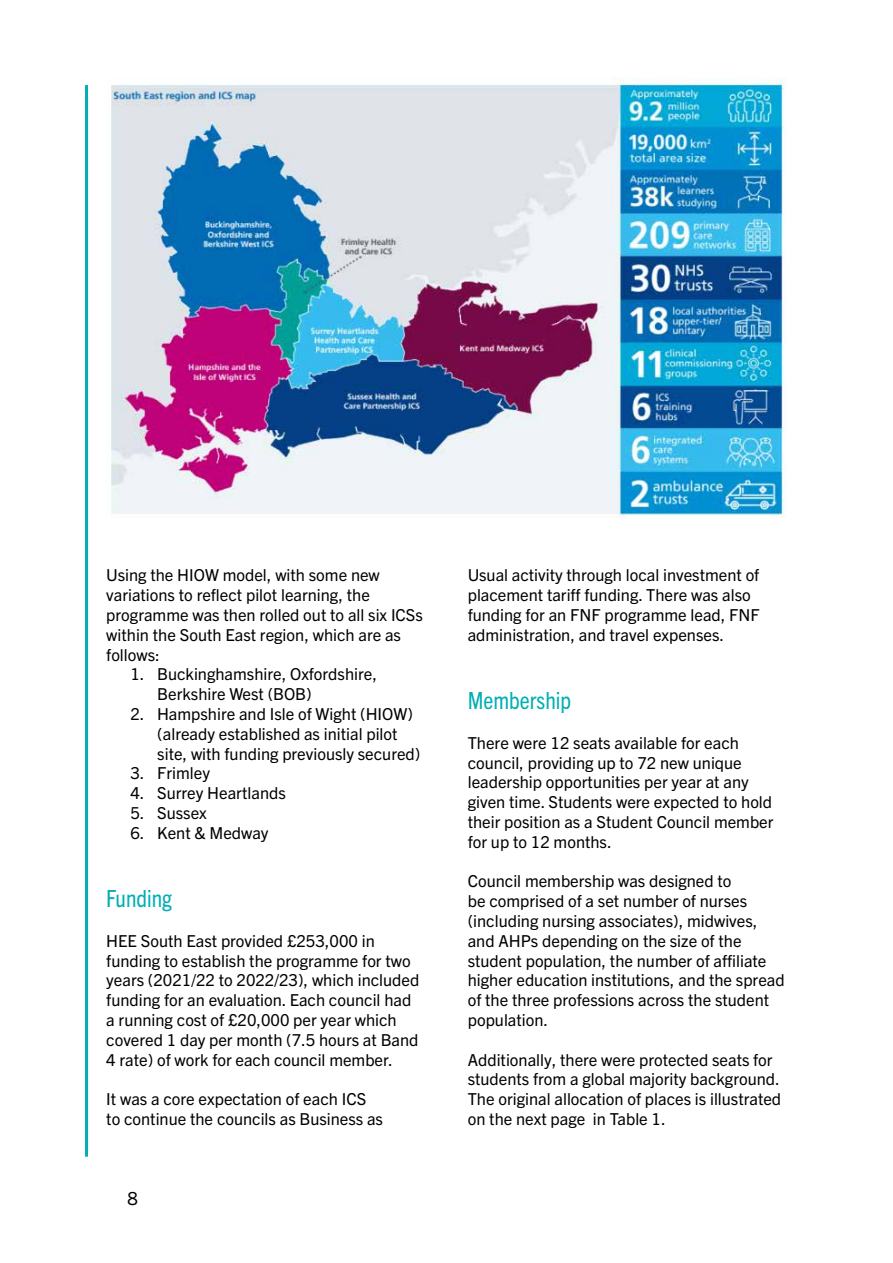
<style>
.page{position:relative;width:893px;height:1263px;background:#fff}
.page>*{position:absolute;margin:0;border:0;box-sizing:border-box;transform-origin:0 0}
.t1{font:condensed 24px "Trade Gothic Next";color:#00aeb3}
.t2{font:18px "Trade Gothic Next LT Pro";color:#000}
.t3{font:16.5px/19.8px "Trade Gothic Next";color:#000}
</style>
<div class="page">
<img style="left:111px;top:77px;width:674px;height:440px">
<hr style="left:85px;top:85px;width:3px;height:1072px;background:#00aeb3">
<p class="t3" style="left:106px;top:565px;width:318px">Using the HIOW model, with some new variations to reflect pilot learning, the programme was then rolled out to all six ICSs within the South East region, which are as follows:</p>
<p class="t3" style="left:157px;top:664px;width:221px;text-indent:-27px">1. Buckinghamshire, Oxfordshire,<br>Berkshire West (BOB)</p>
<p class="t3" style="left:157px;top:704px;width:265px;text-indent:-27px">2. Hampshire and Isle of Wight (HIOW) (already established as initial pilot site, with funding previously secured)</p>
<p class="t3" style="left:130px;top:763px;width:81px">3. Frimley</p>
<p class="t3" style="left:130px;top:783px;width:157px">4. Surrey Heartlands</p>
<p class="t3" style="left:130px;top:803px;width:78px">5. Sussex</p>
<p class="t3" style="left:130px;top:822px;width:140px">6. Kent &amp; Medway</p>
<h1 class="t1" style="left:106px;top:884px;width:67px">Funding</h1>
<p class="t3" style="left:106px;top:930px;width:314px">HEE South East provided £253,000 in funding to establish the programme for two years (2021/22 to 2022/23), which included funding for an evaluation. Each council had a running cost of £20,000 per year which covered 1 day per month (7.5 hours at Band 4 rate) of work for each council member.</p>
<p class="t3" style="left:106px;top:1089px;width:278px">It was a core expectation of each ICS to continue the councils as Business as</p>
<p class="t2" style="left:128px;top:1185px;width:12px">8</p>
<p class="t3" style="left:468px;top:565px;width:293px">Usual activity through local investment of placement tariff funding. There was also funding for an FNF programme lead, FNF administration, and travel expenses.</p>
<h1 class="t1" style="left:468px;top:686px;width:105px">Membership</h1>
<p class="t3" style="left:468px;top:732px;width:307px">There were 12 seats available for each council, providing up to 72 new unique leadership opportunities per year at any given time. Students were expected to hold their position as a Student Council member for up to 12 months.</p>
<p class="t3" style="left:468px;top:871px;width:318px">Council membership was designed to<br>be comprised of a set number of nurses (including nursing associates), midwives, and AHPs depending on the size of the student population, the number of affiliate higher education institutions, and the spread of the three professions across the student population.</p>
<p class="t3" style="left:468px;top:1049px;width:315px">Additionally, there were protected seats for students from a global majority background.<br>The original allocation of places is illustrated on the next page in Table 1.</p>
</div>
